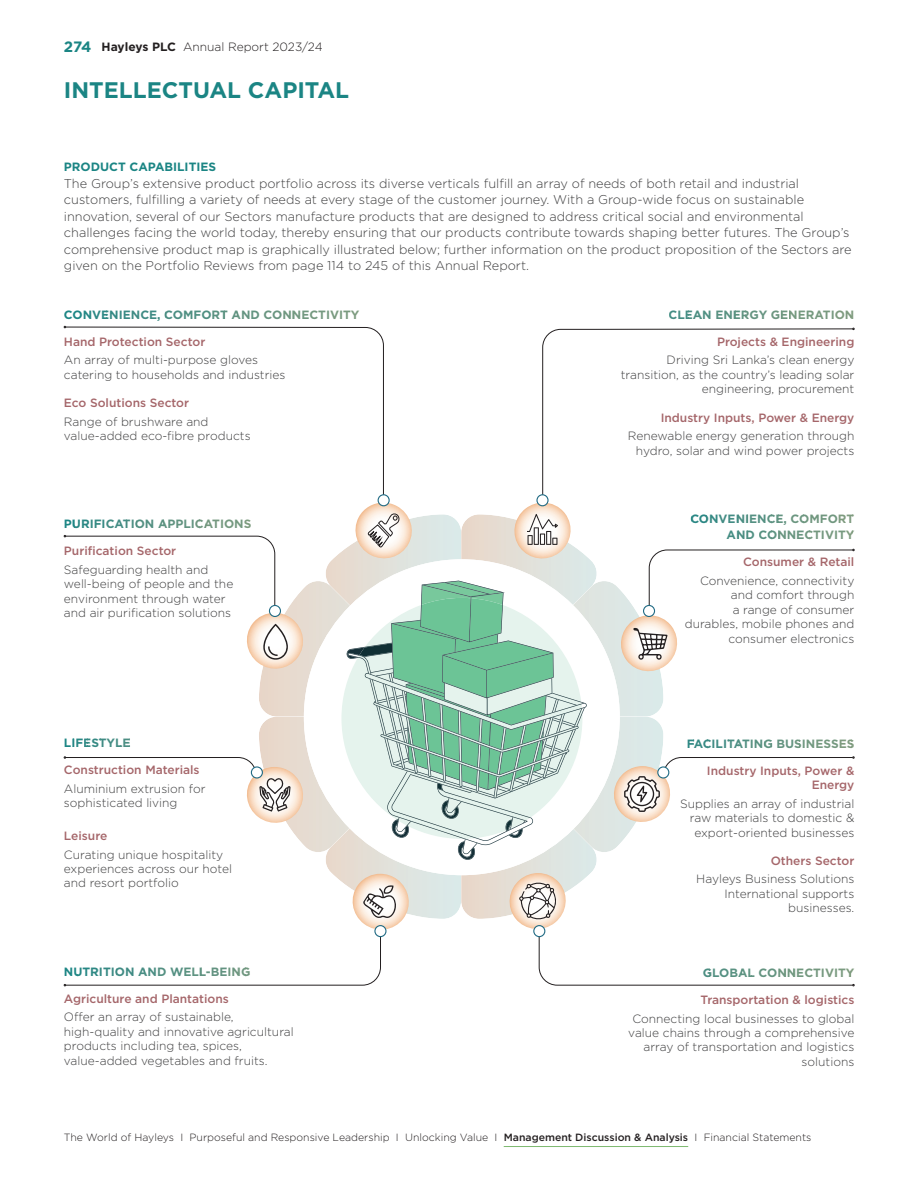
<style>
.page{position:relative;width:918px;height:1188px;background:#fff}
.page>*{position:absolute;margin:0;border:0;box-sizing:border-box;transform-origin:0 0}
.t1{font:700 22.5px "Gotham";color:#1b8584}
.t2{font:300 12.75px/16.5px "Gotham";color:#3e3e3f}
.t3{font:300 12px/14.4px "Gotham";color:#3e3e3f}
.t4{font:500 12px/14.4px "Gotham";color:#a5666a;text-align:right}
.t5{font:700 12px "Gotham";color:#408b84}
.t6{font:700 12px/16.5px "Gotham";color:#438c84;text-align:right}
.t7{font:300 12px "Gotham";color:#231f20}
.t8{font:700 12px "Gotham";color:#368a84}
.t9{font:700 12px "Gotham";color:#639381}
.t10{font:700 12px "Gotham";color:#448d84}
.t11{font:700 12px "Gotham";color:#1b8584}
.t12{font:700 12px "Gotham";color:#74987f}
.t13{font:700 12px "Gotham";color:#1d8685}
.t14{font:300 10.5px "Gotham";color:#231f20}
.s1{font-weight:700;font-size:15px;color:#1b8584}
.s2{font-weight:700}
.s3{color:#1d8685}
.s4{color:#258785}
.s5{color:#2c8885}
.s6{color:#348984}
.s7{color:#3a8a84}
.s8{color:#3f8b84}
.s9{color:#488d83}
.s10{color:#4c8e83}
.s11{color:#4f8f82}
.s12{color:#5a9281}
.s13{color:#609381}
.s14{color:#649481}
.s15{color:#699580}
.s16{color:#6f9780}
.s17{color:#729880}
.s18{color:#759980}
.s19{color:#799a7f}
.s20{color:#7d9b7f}
.s21{color:#2a8784}
.s22{color:#438c84}
.s23{color:#4c8e82}
.s24{color:#539082}
.s25{color:#5e9381}
.s26{color:#639481}
.s27{color:#6e9680}
.s28{color:#709780}
.s29{color:#74987f}
.s30{color:#288785}
.s31{color:#2e8884}
.s32{color:#368a84}
.s33{color:#448d84}
.s34{color:#278785}
.s35{color:#368984}
.s36{color:#3c8a84}
.s37{color:#408b84}
.s38{color:#478d83}
.s39{color:#4b8e83}
.s40{color:#549082}
.s41{color:#5b9281}
.s42{color:#6d9680}
.s43{color:#509083}
.s44{color:#589181}
.s45{color:#669481}
.s46{color:#75997f}
.s47{color:#789a80}
.s48{color:#7e9b7f}
.s49{color:#218685}
.s50{color:#4e8f83}
.s51{color:#6b9680}
.s52{color:#71977f}
.s53{color:#458d83}
.s54{color:#779a80}
.s55{color:#7f9c7f}
.s56{color:#388a84}
.s57{color:#519082}
.s58{color:#5a9282}
.s59{color:#7a9b80}
.s60{font-weight:500}
</style>
<div class="page">
<hr style="left:504px;top:1146px;width:184px;height:1px;background:#7eb970">
<svg style="left:65px;top:327px;width:319px;height:175px"></svg>
<svg style="left:542px;top:329px;width:311px;height:174px"></svg>
<div style="left:537px;top:495px;width:11px;height:11px;background:#fff;border-radius:50%"></div>
<div style="left:536px;top:494px;width:13px;height:12px;border:1px solid #216b84;border-radius:50%"></div>
<div style="left:378px;top:495px;width:11px;height:11px;background:#fff;border-radius:50%"></div>
<div style="left:378px;top:494px;width:12px;height:12px;border:1px solid #216b84;border-radius:50%"></div>
<svg style="left:64px;top:503px;width:790px;height:483px"></svg>
<p class="t7" style="left:64px;top:42px;width:260px"><span class="s1">274</span> <span class="s2">Hayleys PLC</span> Annual Report 2023/24</p>
<h1 class="t1" style="left:64px;top:81px;width:287px">INTELLECTUAL CAPITAL</h1>
<p class="t11" style="left:64px;top:163px;width:154px">PRODUCT CAPABILITIES</p>
<p class="t2" style="left:64px;top:176px;width:789px">The Group’s extensive product portfolio across its diverse verticals fulfill an array of needs of both retail and industrial customers, fulfilling a variety of needs at every stage of the customer journey. With a Group-wide focus on sustainable innovation, several of our Sectors manufacture products that are designed to address critical social and environmental challenges facing the world today, thereby ensuring that our products contribute towards shaping better futures. The Group’s comprehensive product map is graphically illustrated below; further information on the product proposition of the Sectors are given on the Portfolio Reviews from page 114 to 245 of this Annual Report.</p>
<p class="t5" style="left:64px;top:310px;width:297px"><span class="s3">CO</span><span class="s4">N</span><span class="s5">VE</span><span class="s6">N</span><span class="s7">IE</span><span class="s8">N</span>CE, <span class="s9">C</span><span class="s10">O</span><span class="s11">MFO</span><span class="s12">RT</span> <span class="s13">A</span><span class="s14">ND</span> <span class="s15">CO</span><span class="s16">NN</span><span class="s17">E</span><span class="s18">CTI</span><span class="s19">VIT</span><span class="s20">Y</span></p>
<p class="t4" style="left:64px;top:335px;width:143px">Hand Protection Sector</p>
<p class="t3" style="left:64px;top:354px;width:223px">An array of multi-purpose gloves catering to households and industries</p>
<p class="t4" style="left:64px;top:397px;width:127px">Eco Solutions Sector</p>
<p class="t3" style="left:64px;top:415px;width:188px">Range of brushware and value-added eco-fibre products</p>
<p class="t8" style="left:64px;top:519px;width:189px"><span class="s3">PU</span><span class="s21">R</span>IFI<span class="s22">CAT</span><span class="s23">IO</span><span class="s24">N</span> <span class="s12">A</span><span class="s25">P</span><span class="s26">PLI</span><span class="s27">C</span><span class="s28">A</span><span class="s29">T</span><span class="s18">ION</span><span class="s20">S</span></p>
<p class="t4" style="left:64px;top:545px;width:114px">Purification Sector</p>
<p class="t3" style="left:64px;top:563px;width:171px">Safeguarding health and well-being of people and the environment through water and air purification solutions</p>
<p class="t13" style="left:64px;top:739px;width:68px">LI<span class="s30">F</span><span class="s31">E</span><span class="s32">ST</span><span class="s33">YL</span><span class="s10">E</span></p>
<p class="t4" style="left:64px;top:764px;width:137px">Construction Materials</p>
<p class="t3" style="left:64px;top:782px;width:143px">Aluminium extrusion for sophisticated living</p>
<p class="t4" style="left:64px;top:829px;width:45px">Leisure</p>
<p class="t3" style="left:64px;top:848px;width:170px">Curating unique hospitality experiences across our hotel and resort portfolio</p>
<p class="t9" style="left:64px;top:967px;width:188px"><span class="s3">NU</span><span class="s34">T</span><span class="s31">R</span><span class="s35">IT</span><span class="s36">IO</span><span class="s37">N</span> <span class="s38">A</span><span class="s39">N</span><span class="s40">D W</span><span class="s41">E</span><span class="s25">LL</span>-BE<span class="s42">IN</span><span class="s16">G</span></p>
<p class="t4" style="left:64px;top:992px;width:166px">Agriculture and Plantations</p>
<p class="t3" style="left:64px;top:1011px;width:231px">Offer an array of sustainable, high-quality and innovative agricultural products including tea, spices, value-added vegetables and fruits.</p>
<p class="t10" style="left:669px;top:310px;width:187px">CLE<span class="s23">A</span><span class="s43">N</span> <span class="s44">ENE</span><span class="s13">R</span><span class="s45">GY</span> <span class="s42">GE</span><span class="s28">N</span><span class="s46">ER</span><span class="s47">ATI</span><span class="s48">ON</span></p>
<p class="t4" style="left:717px;top:335px;width:139px">Projects &amp; Engineering</p>
<p class="t3" style="left:621px;top:354px;width:235px;text-align:right">Driving Sri Lanka’s clean energy transition, as the country’s leading solar engineering, procurement</p>
<p class="t4" style="left:661px;top:411px;width:195px">Industry Inputs, Power &amp; Energy</p>
<p class="t3" style="left:628px;top:430px;width:228px;text-align:right">Renewable energy generation through hydro, solar and wind power projects</p>
<p class="t6" style="left:690px;top:511px;width:166px"><span class="s49">C</span><span class="s21">O</span><span class="s32">N</span>VEN<span class="s50">I</span><span class="s40">EN</span><span class="s41">C</span><span class="s25">E</span><span class="s26">,</span> <span class="s51">CO</span><span class="s52">MFO</span><span class="s48">RT<br></span><span class="s53">AN</span><span class="s10">D</span> <span class="s44">CO</span><span class="s13">N</span><span class="s15">NE</span><span class="s16">C</span><span class="s29">TI</span><span class="s54">VIT</span><span class="s55">Y</span></p>
<p class="t4" style="left:743px;top:556px;width:113px">Consumer &amp; Retail</p>
<p class="t3" style="left:685px;top:574px;width:171px;text-align:right">Convenience, connectivity and comfort through<br>a range of consumer durables, mobile phones and consumer electronics</p>
<p class="t5" style="left:687px;top:739px;width:169px"><span class="s31">F</span><span class="s56">AC</span>ILI<span class="s9">T</span><span class="s39">A</span><span class="s57">T</span><span class="s44">ING</span> <span class="s14">BU</span><span class="s42">S</span><span class="s16">I</span><span class="s17">N</span><span class="s18">ESS</span><span class="s48">ES</span></p>
<p class="t4" style="left:707px;top:764px;width:149px">Industry Inputs, Power &amp;<br>Energy</p>
<p class="t3" style="left:680px;top:797px;width:176px;text-align:right">Supplies an array of industrial raw materials to domestic &amp; export-oriented businesses</p>
<p class="t4" style="left:771px;top:854px;width:85px">Others Sector</p>
<p class="t3" style="left:696px;top:873px;width:160px;text-align:right">Hayleys Business Solutions<br>International supports businesses.</p>
<p class="t12" style="left:703px;top:968px;width:153px"><span class="s23">G</span><span class="s40">LO</span><span class="s58">BA</span><span class="s25">L</span> <span class="s14">CO</span><span class="s42">N</span><span class="s28">N</span><span class="s17">E</span>CTI<span class="s59">VIT</span><span class="s55">Y</span></p>
<p class="t4" style="left:700px;top:993px;width:155px">Transportation &amp; logistics</p>
<p class="t3" style="left:628px;top:1012px;width:228px;text-align:right">Connecting local businesses to global value chains through a comprehensive array of transportation and logistics solutions</p>
<p class="t14" style="left:64px;top:1133px;width:749px">The World of Hayleys I Purposeful and Responsive Leadership I Unlocking Value I <span class="s60">Management Discussion &amp; Analysis</span> I Financial Statements</p>
</div>
